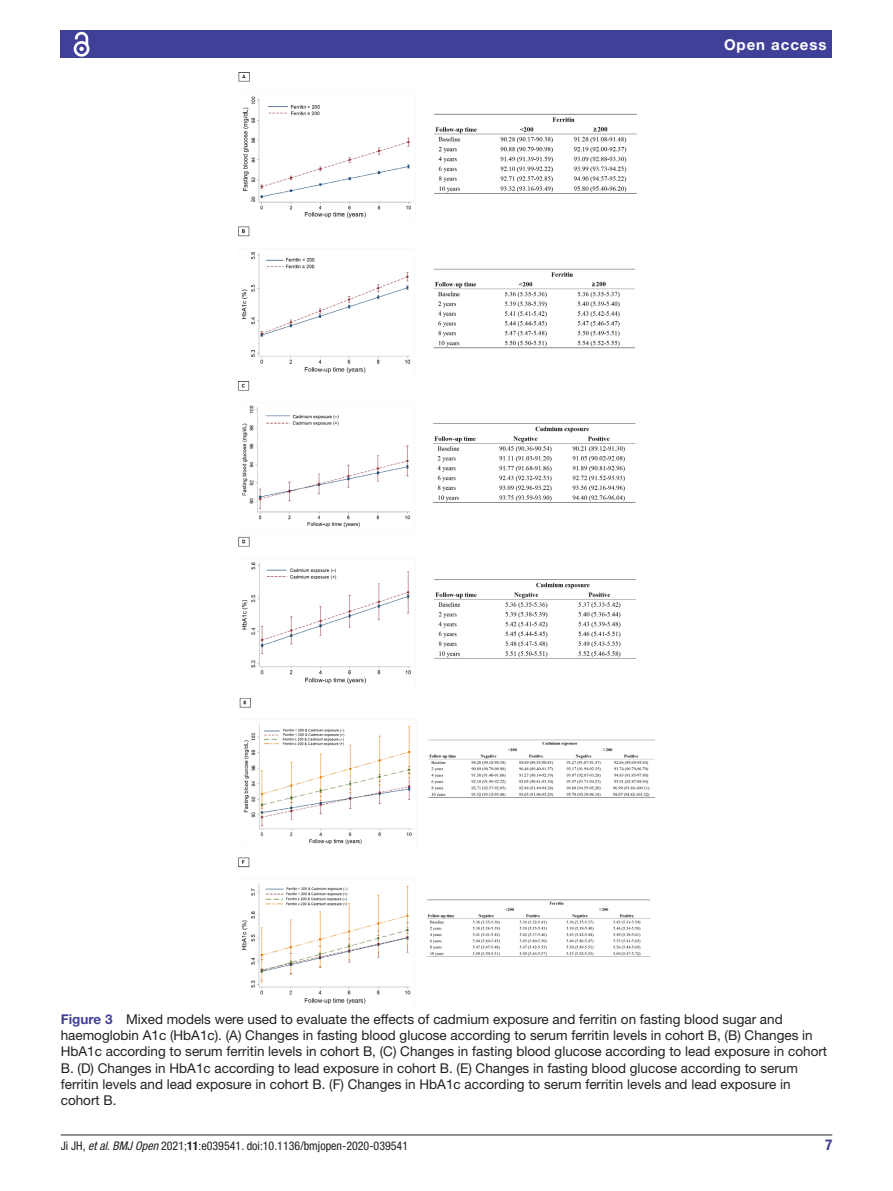
<style>
.page{position:relative;width:893px;height:1191px;background:#fff}
.page>*{position:absolute;margin:0;border:0;box-sizing:border-box;transform-origin:0 0}
.t1{font:700 15px "Helvetica Neue LT Std";letter-spacing:.065em;color:#fff}
.t2{font:700 condensed 15px "Helvetica Neue LT Std";color:#414099}
.t3{font:13.5px/16.2px "Helvetica Neue LT Std";color:#231f20}
.t4{font:condensed 12px "Helvetica Neue LT Std";color:#231f20}
.s1{font-weight:700;color:#414099}
.s2{font-style:italic}
.s3{font-weight:700}
</style>
<div class="page">
<hr style="left:61px;top:1134px;width:771px;height:1px;background:#231f20">
<div style="left:61px;top:31px;width:771px;height:27px;background:#414099"></div>
<svg style="left:73px;top:31px;width:17px;height:26px"></svg>
<img style="left:239px;top:73px;width:415px;height:931px">
<p class="t1" style="left:724px;top:35px;width:104px">Open access</p>
<p class="t3" style="left:61px;top:1011px;width:768px"><span class="s1">Figure 3</span> Mixed models were used to evaluate the effects of cadmium exposure and ferritin on fasting blood sugar and haemoglobin A1c (HbA1c). (A) Changes in fasting blood glucose according to serum ferritin levels in cohort B, (B) Changes in HbA1c according to serum ferritin levels in cohort B, (C) Changes in fasting blood glucose according to lead exposure in cohort B. (D) Changes in HbA1c according to lead exposure in cohort B. (E) Changes in fasting blood glucose according to serum ferritin levels and lead exposure in cohort B. (F) Changes in HbA1c according to serum ferritin levels and lead exposure in cohort B.</p>
<p class="t4" style="left:61px;top:1138px;width:349px">Ji JH, <span class="s2">et al</span>. <span class="s2">BMJ Open</span> 2021;<span class="s3">11</span>:e039541. doi:10.1136/bmjopen-2020-039541</p>
<p class="t2" style="left:825px;top:1135px;width:9px">7</p>
</div>
